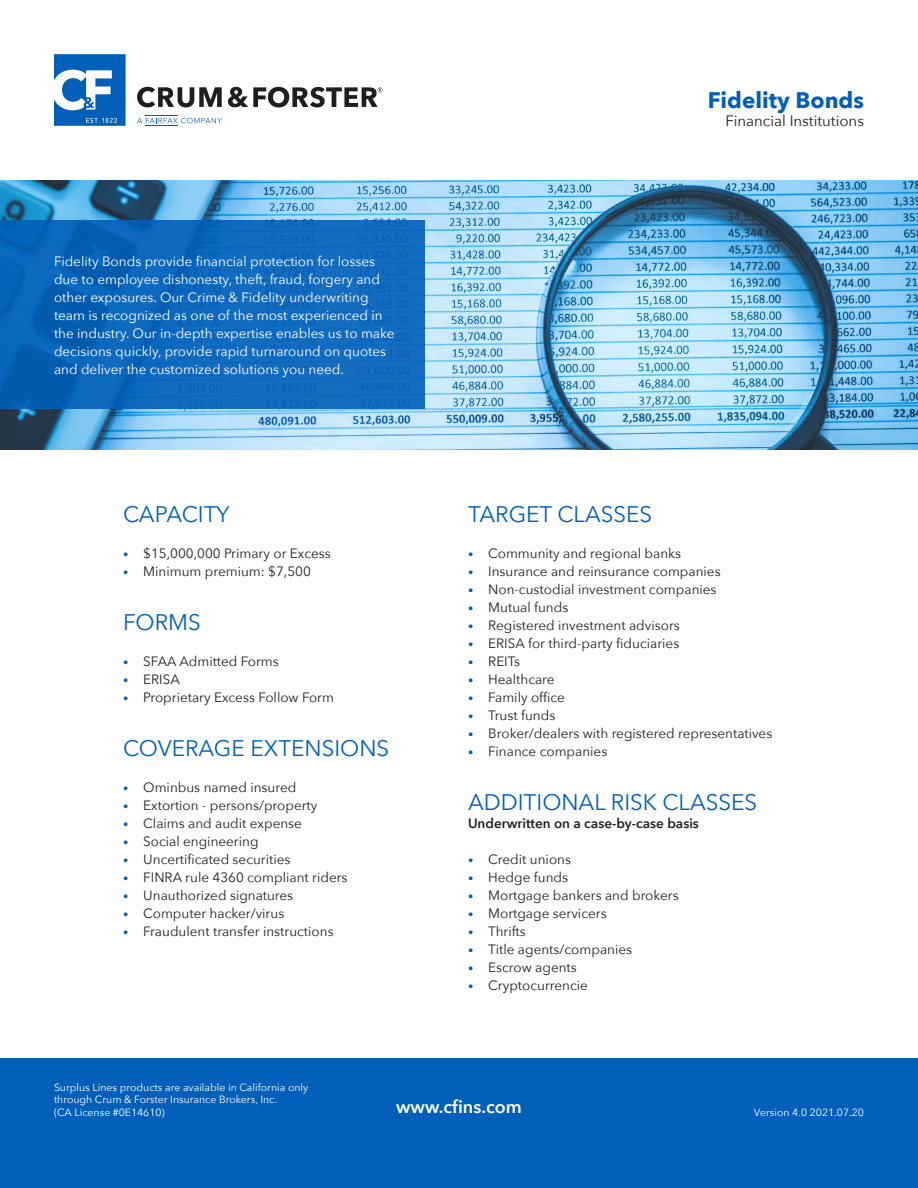
<style>
.page{position:relative;width:918px;height:1188px;background:#fff}
.page>*{position:absolute;margin:0;border:0;box-sizing:border-box;transform-origin:0 0}
.Blue_CMYK_Headers{font:22.5px "Avenir Next";color:#005fb9}
.t1{font:700 22.5px "Avenir Next";color:#005fb9}
.t2{font:600 18px "Avenir Next";color:#fff}
.t3{font:15px "Avenir Next";color:#231f20}
.t4{font:13.5px "Avenir Next";color:#231f20}
.Paragraph{font:13.5px/18px "Avenir Next";color:#fff}
.Blue_CMYK_Headers-2{font:600 13.5px "Avenir Next";color:#231f20}
.Legal{font:10.5px/12.6px "Avenir Next";color:#fff}
.s1{font-size:10.5px;color:#005fb9}
</style>
<div class="page">
<img style="left:0;top:180px;width:918px;height:270px">
<div style="left:0;top:220px;width:424px;height:190px;background:linear-gradient(to right,#0561b7,#146dc1)"></div>
<svg style="left:137px;top:87px;width:85px;height:20px"></svg>
<svg style="left:137px;top:118px;width:85px;height:5px"></svg>
<hr style="left:146px;top:115px;width:32px;height:1px;background:#005fb9">
<hr style="left:146px;top:125px;width:32px;height:1px;background:#005fb9">
<svg style="left:54px;top:54px;width:72px;height:72px"></svg>
<svg style="left:228px;top:87px;width:154px;height:20px"></svg>
<div style="left:0;top:1059px;width:918px;height:129px;background:#005fb9"></div>
<p class="Paragraph" style="left:54px;top:252px;width:342px">Fidelity Bonds provide financial protection for losses due to employee dishonesty, theft, fraud, forgery and other exposures. Our Crime &amp; Fidelity underwriting team is recognized as one of the most experienced in the industry. Our in-depth expertise enables us to make decisions quickly, provide rapid turnaround on quotes and deliver the customized solutions you need.</p>
<p class="Blue_CMYK_Headers" style="left:123px;top:495px;width:108px">CAPACITY</p>
<p class="t4" style="left:123px;top:542px;width:209px"><span class="s1">•</span> $15,000,000 Primary or Excess</p>
<p class="t4" style="left:123px;top:560px;width:189px"><span class="s1">•</span> Minimum premium: $7,500</p>
<p class="Blue_CMYK_Headers" style="left:123px;top:603px;width:79px">FORMS</p>
<p class="t4" style="left:123px;top:650px;width:157px"><span class="s1">•</span> SFAA Admitted Forms</p>
<p class="t4" style="left:123px;top:668px;width:58px"><span class="s1">•</span> ERISA</p>
<p class="t4" style="left:123px;top:686px;width:213px"><span class="s1">•</span> Proprietary Excess Follow Form</p>
<p class="Blue_CMYK_Headers" style="left:123px;top:729px;width:268px">COVERAGE EXTENSIONS</p>
<p class="t4" style="left:123px;top:776px;width:175px"><span class="s1">•</span> Ominbus named insured</p>
<p class="t4" style="left:123px;top:794px;width:196px"><span class="s1">•</span> Extortion - persons/property</p>
<p class="t4" style="left:123px;top:812px;width:180px"><span class="s1">•</span> Claims and audit expense</p>
<p class="t4" style="left:123px;top:830px;width:137px"><span class="s1">•</span> Social engineering</p>
<p class="t4" style="left:123px;top:848px;width:169px"><span class="s1">•</span> Uncertificated securities</p>
<p class="t4" style="left:123px;top:866px;width:226px"><span class="s1">•</span> FINRA rule 4360 compliant riders</p>
<p class="t4" style="left:123px;top:884px;width:172px"><span class="s1">•</span> Unauthorized signatures</p>
<p class="t4" style="left:123px;top:902px;width:163px"><span class="s1">•</span> Computer hacker/virus</p>
<p class="t4" style="left:123px;top:920px;width:212px"><span class="s1">•</span> Fraudulent transfer instructions</p>
<p class="t1" style="left:708px;top:81px;width:158px">Fidelity Bonds</p>
<p class="t3" style="left:726px;top:108px;width:140px">Financial Institutions</p>
<p class="Blue_CMYK_Headers" style="left:468px;top:495px;width:186px">TARGET CLASSES</p>
<p class="t4" style="left:468px;top:542px;width:215px"><span class="s1">•</span> Community and regional banks</p>
<p class="t4" style="left:468px;top:560px;width:254px"><span class="s1">•</span> Insurance and reinsurance companies</p>
<p class="t4" style="left:468px;top:578px;width:250px"><span class="s1">•</span> Non-custodial investment companies</p>
<p class="t4" style="left:468px;top:596px;width:102px"><span class="s1">•</span> Mutual funds</p>
<p class="t4" style="left:468px;top:614px;width:213px"><span class="s1">•</span> Registered investment advisors</p>
<p class="t4" style="left:468px;top:632px;width:213px"><span class="s1">•</span> ERISA for third-party fiduciaries</p>
<p class="t4" style="left:468px;top:650px;width:54px"><span class="s1">•</span> REITs</p>
<p class="t4" style="left:468px;top:668px;width:88px"><span class="s1">•</span> Healthcare</p>
<p class="t4" style="left:468px;top:686px;width:98px"><span class="s1">•</span> Family office</p>
<p class="t4" style="left:468px;top:704px;width:89px"><span class="s1">•</span> Trust funds</p>
<p class="t4" style="left:468px;top:722px;width:306px"><span class="s1">•</span> Broker/dealers with registered representatives</p>
<p class="t4" style="left:468px;top:740px;width:141px"><span class="s1">•</span> Finance companies</p>
<p class="Blue_CMYK_Headers" style="left:468px;top:783px;width:291px">ADDITIONAL RISK CLASSES</p>
<p class="Blue_CMYK_Headers-2" style="left:468px;top:812px;width:232px">Underwritten on a case-by-case basis</p>
<p class="t4" style="left:468px;top:848px;width:105px"><span class="s1">•</span> Credit unions</p>
<p class="t4" style="left:468px;top:866px;width:102px"><span class="s1">•</span> Hedge funds</p>
<p class="t4" style="left:468px;top:884px;width:212px"><span class="s1">•</span> Mortgage bankers and brokers</p>
<p class="t4" style="left:468px;top:902px;width:140px"><span class="s1">•</span> Mortgage servicers</p>
<p class="t4" style="left:468px;top:920px;width:59px"><span class="s1">•</span> Thrifts</p>
<p class="t4" style="left:468px;top:938px;width:166px"><span class="s1">•</span> Title agents/companies</p>
<p class="t4" style="left:468px;top:956px;width:110px"><span class="s1">•</span> Escrow agents</p>
<p class="t4" style="left:468px;top:974px;width:122px"><span class="s1">•</span> Cryptocurrencie</p>
<p class="Legal" style="left:54px;top:1080px;width:256px">Surplus Lines products are available in California only through Crum &amp; Forster Insurance Brokers, Inc.</p>
<p class="Legal" style="left:54px;top:1106px;width:112px">(CA License #0E14610)</p>
<p class="t2" style="left:396px;top:1092px;width:127px">www.cfins.com</p>
<p class="Legal" style="left:754px;top:1106px;width:112px">Version 4.0 2021.07.20</p>
</div>
